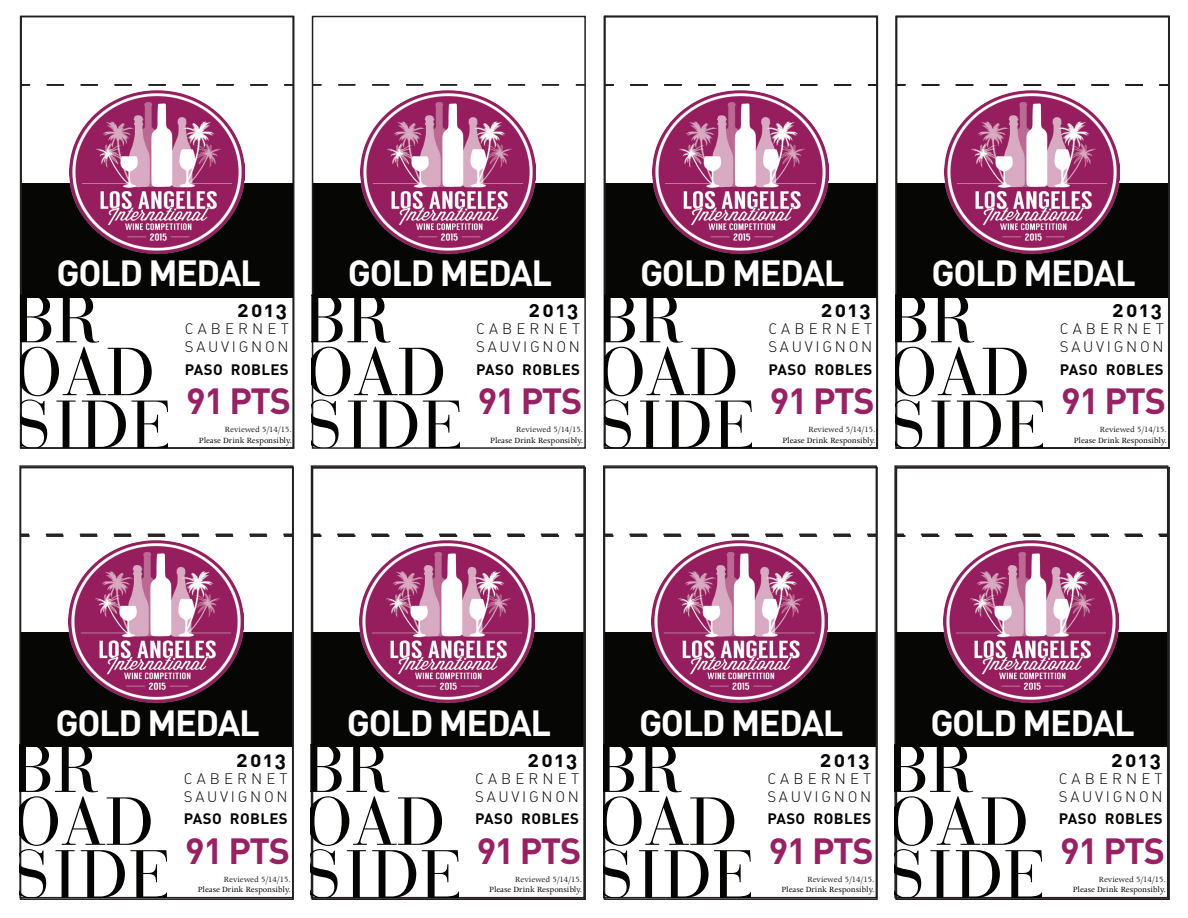
<style>
.page{position:relative;width:1188px;height:918px;background:#fff}
.page>*{position:absolute;margin:0;border:0;box-sizing:border-box;transform-origin:0 0}
.t1{font:67.8px "Bauer Bodoni";color:#050504}
.t2{font:700 36px "DIN";letter-spacing:-.04em;color:#fff}
.t3{font:700 36px "DIN";letter-spacing:-.04em;color:#992063}
.t4{font:21px "DIN Bold Alternate";letter-spacing:.1em;color:#050504}
.t5{font:15px/18px "DIN Light Alternate";letter-spacing:.185em;color:#050504}
.t6{font:15px "DIN Bold Alternate";letter-spacing:.025em;color:#040503}
.t7{font:9px "Apollo PL";color:#040503}
.t8{font:9px "Apollo PL";color:#231f20}
</style>
<div class="page">
<div style="left:313px;top:183px;width:272px;height:115px;background:#060705"></div>
<svg style="left:315px;top:84px;width:7px;height:2px"></svg>
<svg style="left:338px;top:84px;width:222px;height:2px"></svg>
<svg style="left:576px;top:84px;width:7px;height:2px"></svg>
<img style="left:360px;top:85px;width:176px;height:169px">
<div style="left:312px;top:16px;width:274px;height:433px;border:2px solid #231f20"></div>
<svg style="left:312px;top:295px;width:147px;height:153px"></svg>
<div style="left:21px;top:183px;width:273px;height:115px;background:#060705"></div>
<svg style="left:23px;top:84px;width:7px;height:2px"></svg>
<svg style="left:47px;top:84px;width:221px;height:2px"></svg>
<svg style="left:284px;top:84px;width:7px;height:2px"></svg>
<img style="left:69px;top:85px;width:176px;height:169px">
<div style="left:20px;top:16px;width:274px;height:433px;border:2px solid #231f20"></div>
<svg style="left:21px;top:295px;width:147px;height:153px"></svg>
<div style="left:896px;top:183px;width:273px;height:115px;background:#060705"></div>
<svg style="left:898px;top:84px;width:7px;height:2px"></svg>
<svg style="left:922px;top:84px;width:222px;height:2px"></svg>
<svg style="left:1159px;top:84px;width:7px;height:2px"></svg>
<img style="left:944px;top:85px;width:176px;height:169px">
<div style="left:895px;top:16px;width:274px;height:433px;border:2px solid #231f20"></div>
<svg style="left:896px;top:295px;width:147px;height:153px"></svg>
<div style="left:605px;top:183px;width:272px;height:115px;background:#060705"></div>
<svg style="left:607px;top:84px;width:7px;height:2px"></svg>
<svg style="left:630px;top:84px;width:222px;height:2px"></svg>
<svg style="left:868px;top:84px;width:7px;height:2px"></svg>
<img style="left:653px;top:85px;width:175px;height:169px">
<div style="left:604px;top:16px;width:274px;height:433px;border:2px solid #231f20"></div>
<svg style="left:604px;top:295px;width:147px;height:153px"></svg>
<div style="left:312px;top:633px;width:272px;height:114px;background:#060705"></div>
<svg style="left:314px;top:534px;width:8px;height:3px"></svg>
<svg style="left:337px;top:534px;width:223px;height:3px"></svg>
<svg style="left:575px;top:534px;width:7px;height:3px"></svg>
<img style="left:359px;top:534px;width:176px;height:169px">
<div style="left:311px;top:465px;width:274px;height:433px;border:2px solid #231f20"></div>
<svg style="left:311px;top:745px;width:147px;height:152px"></svg>
<div style="left:20px;top:633px;width:273px;height:114px;background:#060705"></div>
<svg style="left:22px;top:534px;width:8px;height:3px"></svg>
<svg style="left:46px;top:534px;width:222px;height:3px"></svg>
<svg style="left:283px;top:534px;width:7px;height:3px"></svg>
<img style="left:68px;top:534px;width:176px;height:169px">
<div style="left:19px;top:465px;width:274px;height:433px;border:2px solid #231f20"></div>
<svg style="left:20px;top:745px;width:147px;height:152px"></svg>
<div style="left:895px;top:633px;width:273px;height:114px;background:#060705"></div>
<svg style="left:897px;top:534px;width:8px;height:3px"></svg>
<svg style="left:921px;top:534px;width:222px;height:3px"></svg>
<svg style="left:1158px;top:534px;width:11px;height:3px"></svg>
<img style="left:943px;top:534px;width:176px;height:169px">
<div style="left:894px;top:465px;width:274px;height:433px;border:2px solid #231f20"></div>
<svg style="left:895px;top:745px;width:147px;height:152px"></svg>
<div style="left:604px;top:633px;width:272px;height:114px;background:#060705"></div>
<svg style="left:606px;top:534px;width:8px;height:3px"></svg>
<svg style="left:629px;top:534px;width:223px;height:3px"></svg>
<svg style="left:867px;top:534px;width:7px;height:3px"></svg>
<img style="left:652px;top:534px;width:175px;height:169px">
<div style="left:603px;top:465px;width:274px;height:433px;border:2px solid #231f20"></div>
<svg style="left:603px;top:745px;width:147px;height:152px"></svg>
<h2 class="t2" style="left:56px;top:249px;width:206px">GOLD MEDAL</h2>
<h1 class="t1" style="left:13px;top:279px;width:88px">BR</h1>
<h3 class="t4" style="left:238px;top:296px;width:51px">2013</h3>
<h3 class="t5" style="left:185px;top:320px;width:105px">CABERNET<br>SAUVIGNON</h3>
<h3 class="t6" style="left:185px;top:359px;width:105px">PASO ROBLES</h3>
<h2 class="t3" style="left:186px;top:378px;width:106px">91 PTS</h2>
<p class="t8" style="left:225px;top:425px;width:69px">Reviewed 5/14/15.</p>
<p class="t7" style="left:199px;top:435px;width:95px">Please Drink Responsibly.</p>
<h2 class="t2" style="left:348px;top:249px;width:206px">GOLD MEDAL</h2>
<h1 class="t1" style="left:304px;top:279px;width:88px">BR</h1>
<h3 class="t4" style="left:529px;top:296px;width:51px">2013</h3>
<h3 class="t5" style="left:476px;top:320px;width:105px">CABERNET<br>SAUVIGNON</h3>
<h3 class="t6" style="left:476px;top:359px;width:105px">PASO ROBLES</h3>
<h2 class="t3" style="left:478px;top:378px;width:106px">91 PTS</h2>
<p class="t8" style="left:516px;top:425px;width:69px">Reviewed 5/14/15.</p>
<p class="t7" style="left:490px;top:435px;width:95px">Please Drink Responsibly.</p>
<h2 class="t2" style="left:640px;top:249px;width:206px">GOLD MEDAL</h2>
<h1 class="t1" style="left:597px;top:279px;width:88px">BR</h1>
<h3 class="t4" style="left:821px;top:296px;width:51px">2013</h3>
<h3 class="t5" style="left:768px;top:320px;width:105px">CABERNET<br>SAUVIGNON</h3>
<h3 class="t6" style="left:768px;top:359px;width:105px">PASO ROBLES</h3>
<h2 class="t3" style="left:770px;top:378px;width:106px">91 PTS</h2>
<p class="t8" style="left:809px;top:425px;width:69px">Reviewed 5/14/15.</p>
<p class="t7" style="left:782px;top:435px;width:95px">Please Drink Responsibly.</p>
<h2 class="t2" style="left:931px;top:249px;width:206px">GOLD MEDAL</h2>
<h1 class="t1" style="left:888px;top:279px;width:88px">BR</h1>
<h3 class="t4" style="left:1113px;top:296px;width:51px">2013</h3>
<h3 class="t5" style="left:1060px;top:320px;width:105px">CABERNET<br>SAUVIGNON</h3>
<h3 class="t6" style="left:1060px;top:359px;width:105px">PASO ROBLES</h3>
<h2 class="t3" style="left:1061px;top:378px;width:106px">91 PTS</h2>
<p class="t8" style="left:1100px;top:425px;width:69px">Reviewed 5/14/15.</p>
<p class="t7" style="left:1074px;top:435px;width:95px">Please Drink Responsibly.</p>
<h2 class="t2" style="left:55px;top:699px;width:206px">GOLD MEDAL</h2>
<h1 class="t1" style="left:12px;top:728px;width:88px">BR</h1>
<h3 class="t4" style="left:237px;top:746px;width:51px">2013</h3>
<h3 class="t5" style="left:184px;top:769px;width:105px">CABERNET<br>SAUVIGNON</h3>
<h3 class="t6" style="left:184px;top:809px;width:105px">PASO ROBLES</h3>
<h2 class="t3" style="left:185px;top:827px;width:106px">91 PTS</h2>
<p class="t8" style="left:224px;top:875px;width:69px">Reviewed 5/14/15.</p>
<p class="t7" style="left:198px;top:885px;width:95px">Please Drink Responsibly.</p>
<h2 class="t2" style="left:347px;top:699px;width:206px">GOLD MEDAL</h2>
<h1 class="t1" style="left:303px;top:728px;width:88px">BR</h1>
<h3 class="t4" style="left:528px;top:746px;width:51px">2013</h3>
<h3 class="t5" style="left:475px;top:769px;width:105px">CABERNET<br>SAUVIGNON</h3>
<h3 class="t6" style="left:475px;top:809px;width:105px">PASO ROBLES</h3>
<h2 class="t3" style="left:477px;top:827px;width:106px">91 PTS</h2>
<p class="t8" style="left:515px;top:875px;width:69px">Reviewed 5/14/15.</p>
<p class="t7" style="left:489px;top:885px;width:95px">Please Drink Responsibly.</p>
<h2 class="t2" style="left:639px;top:699px;width:206px">GOLD MEDAL</h2>
<h1 class="t1" style="left:596px;top:728px;width:88px">BR</h1>
<h3 class="t4" style="left:820px;top:746px;width:51px">2013</h3>
<h3 class="t5" style="left:767px;top:769px;width:105px">CABERNET<br>SAUVIGNON</h3>
<h3 class="t6" style="left:767px;top:809px;width:105px">PASO ROBLES</h3>
<h2 class="t3" style="left:769px;top:827px;width:106px">91 PTS</h2>
<p class="t8" style="left:807px;top:875px;width:69px">Reviewed 5/14/15.</p>
<p class="t7" style="left:781px;top:885px;width:95px">Please Drink Responsibly.</p>
<h2 class="t2" style="left:930px;top:699px;width:206px">GOLD MEDAL</h2>
<h1 class="t1" style="left:887px;top:728px;width:88px">BR</h1>
<h3 class="t4" style="left:1111px;top:746px;width:51px">2013</h3>
<h3 class="t5" style="left:1059px;top:769px;width:105px">CABERNET<br>SAUVIGNON</h3>
<h3 class="t6" style="left:1059px;top:809px;width:105px">PASO ROBLES</h3>
<h2 class="t3" style="left:1060px;top:827px;width:106px">91 PTS</h2>
<p class="t8" style="left:1099px;top:875px;width:69px">Reviewed 5/14/15.</p>
<p class="t7" style="left:1073px;top:885px;width:95px">Please Drink Responsibly.</p>
</div>
